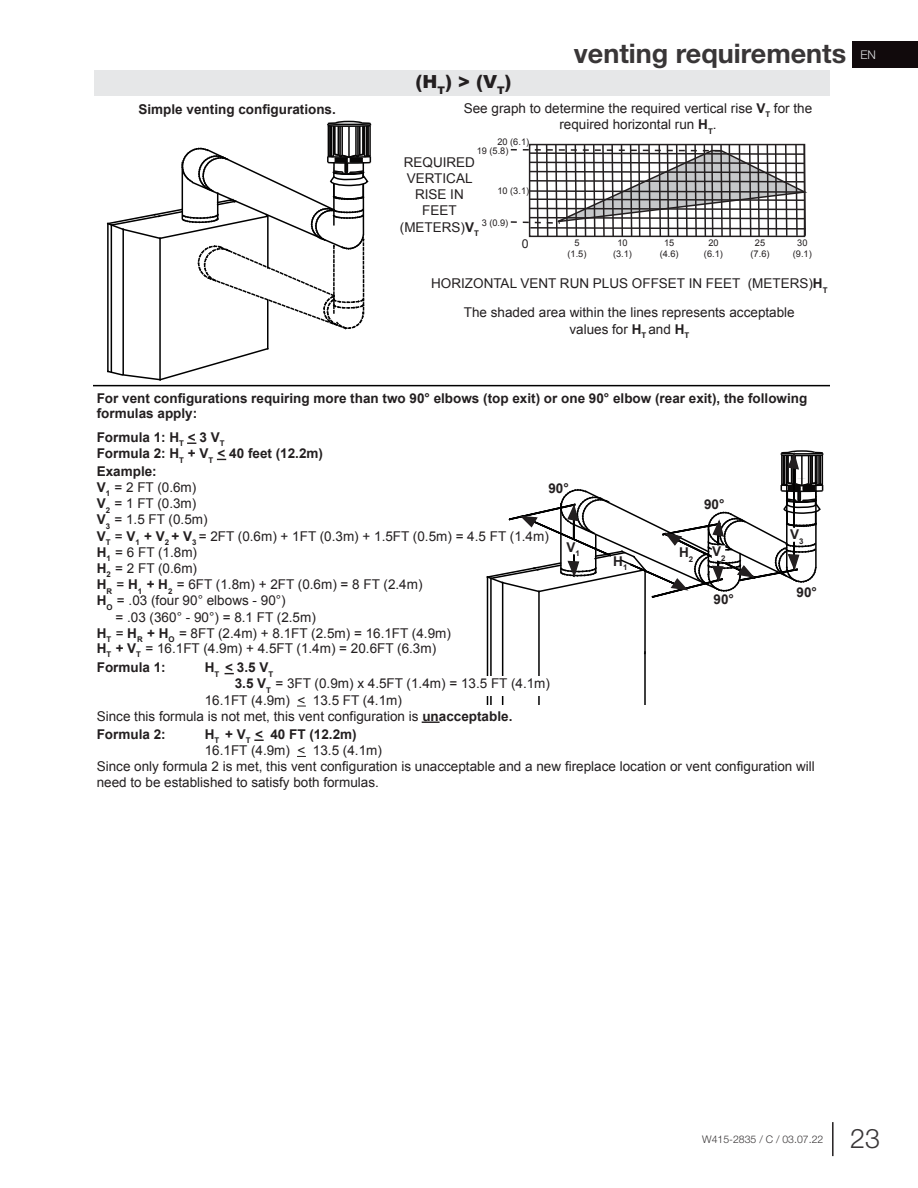
<style>
.page{position:relative;width:918px;height:1188px;background:#fff}
.page>*{position:absolute;margin:0;border:0;box-sizing:border-box;transform-origin:0 0}
.t1{font:700 27px "Helvetica Neue";color:#393637}
.t2{font:300 27px "Helvetica Neue";color:#393637}
.t3{font:900 18px "Arial";color:#231f20}
.t4{font:13.5px/16.2px "Arial";color:#231f20;text-align:center}
.t5{font:700 13.5px/15px "Arial";color:#231f20}
.t6{font:12.3px "Arial";color:#231f20}
.t7{font:300 12px "Helvetica Neue";color:#dcdddf}
.t8{font:300 10.5px "Helvetica Neue";color:#393637}
.t9{font:9.15px/11.1px "Arial";color:#231f20;text-align:center}
.s1{font-weight:700}
</style>
<div class="page">
<div style="left:853px;top:41px;width:65px;height:26px;background:#110a0c"></div>
<hr style="left:832px;top:1122px;width:2px;height:34px;background:#231f20">
<hr style="left:107px;top:224px;width:2px;height:147px;background:#000">
<hr style="left:159px;top:238px;width:2px;height:142px;background:#000">
<hr style="left:122px;top:229px;width:2px;height:145px;background:#000">
<hr style="left:111px;top:225px;width:1px;height:146px;background:#000">
<svg style="left:107px;top:347px;width:162px;height:34px"></svg>
<hr style="left:267px;top:300px;width:2px;height:49px;background:#000">
<svg style="left:106px;top:120px;width:266px;height:210px"></svg>
<svg style="left:510px;top:143px;width:297px;height:95px"></svg>
<hr style="left:487px;top:577px;width:1px;height:154px;background:#000">
<hr style="left:538px;top:591px;width:2px;height:148px;background:#000">
<hr style="left:502px;top:583px;width:1px;height:151px;background:#000">
<hr style="left:490px;top:578px;width:2px;height:153px;background:#000">
<hr style="left:644px;top:652px;width:2px;height:57px;background:#000">
<div style="left:94px;top:70px;width:736px;height:26px;background:#e6e7e8"></div>
<hr style="left:94px;top:385px;width:736px;height:1px;background:#000">
<div style="left:478px;top:705px;width:176px;height:57px;background:#fff"></div>
<div style="left:428px;top:677px;width:137px;height:19px;background:#fff"></div>
<svg style="left:486px;top:450px;width:338px;height:206px"></svg>
<svg style="left:422px;top:722px;width:17px;height:1px"></svg>
<p class="t3" style="left:416px;top:68px;width:98px">(H<sub>T</sub>) &gt; (V<sub>T</sub>)</p>
<h1 class="t1" style="left:574px;top:32px;width:274px">venting requirements</h1>
<p class="t5" style="left:139px;top:103px;width:199px">Simple venting configurations.</p>
<p class="t4" style="left:464px;top:100px;width:350px">See graph to determine the required vertical rise <span class="s1">V</span><sub>T</sub> for the required horizontal run <span class="s1">H</span><sub>T</sub>.</p>
<p class="t4" style="left:400px;top:154px;width:81px">REQUIRED<br>VERTICAL<br>RISE IN<br>FEET (METERS)<span class="s1">V</span><sub>T</sub></p>
<p class="t9" style="left:497px;top:136px;width:33px">20 (6.1)</p>
<p class="t9" style="left:477px;top:145px;width:33px">19 (5.8)</p>
<p class="t9" style="left:497px;top:185px;width:33px">10 (3.1)</p>
<p class="t9" style="left:482px;top:217px;width:28px">3 (0.9)</p>
<p class="t6" style="left:522px;top:236px;width:8px">0</p>
<p class="t9" style="left:567px;top:237px;width:20px">5 (1.5)</p>
<p class="t9" style="left:613px;top:237px;width:20px">10 (3.1)</p>
<p class="t9" style="left:660px;top:237px;width:20px">15 (4.6)</p>
<p class="t9" style="left:704px;top:237px;width:20px">20 (6.1)</p>
<p class="t9" style="left:751px;top:237px;width:20px">25 (7.6)</p>
<p class="t9" style="left:793px;top:237px;width:20px">30 (9.1)</p>
<p class="t4" style="left:431px;top:269px;width:398px;line-height:29px">HORIZONTAL VENT RUN PLUS OFFSET IN FEET (METERS)<span class="s1">H</span><sub>T<br></sub>The shaded area within the lines represents acceptable</p>
<p class="t4" style="left:569px;top:321px;width:121px">values for <span class="s1">H</span><sub>T</sub> and <span class="s1">H</span><sub>T</sub></p>
<p class="t7" style="left:860px;top:46px;width:17px">EN</p>
<p class="t5" style="left:97px;top:391px;width:712px">For vent configurations requiring more than two 90° elbows (top exit) or one 90° elbow (rear exit), the following formulas apply:</p>
<p class="t5" style="left:97px;top:429px;width:228px;line-height:16.2px">Formula 1: H<sub>T</sub> &lt; 3 V<sub>T<br></sub>Formula 2: H<sub>T</sub> + V<sub>T</sub> &lt; 40 feet (12.2m)</p>
<p class="t5" style="left:97px;top:464px;width:62px">Example:</p>
<p class="t4" style="left:97px;top:479px;width:101px"><span class="s1">V</span><sub>1</sub> = 2 FT (0.6m)</p>
<p class="t4" style="left:97px;top:495px;width:101px"><span class="s1">V</span><sub>2</sub> = 1 FT (0.3m)</p>
<p class="t4" style="left:97px;top:512px;width:112px"><span class="s1">V</span><sub>3</sub> = 1.5 FT (0.5m)</p>
<p class="t4" style="left:97px;top:528px;width:454px"><span class="s1">V</span><sub>T</sub> = <span class="s1">V</span><sub>1</sub> <span class="s1">+ V</span><sub>2</sub> <span class="s1">+ V</span><sub>3</sub> = 2FT (0.6m) + 1FT (0.3m) + 1.5FT (0.5m) = 4.5 FT (1.4m)</p>
<p class="t4" style="left:97px;top:544px;width:102px"><span class="s1">H</span><sub>1</sub> = 6 FT (1.8m)</p>
<p class="t4" style="left:97px;top:560px;width:102px"><span class="s1">H</span><sub>2</sub> = 2 FT (0.6m)</p>
<p class="t4" style="left:97px;top:576px;width:327px"><span class="s1">H</span><sub>R</sub> = <span class="s1">H</span><sub>1</sub> <span class="s1">+ H</span><sub>2</sub> = 6FT (1.8m) + 2FT (0.6m) = 8 FT (2.4m)</p>
<p class="t4" style="left:97px;top:593px;width:191px"><span class="s1">H</span><sub>O</sub> = .03 (four 90° elbows - 90°)</p>
<p class="t4" style="left:116px;top:609px;width:202px">= .03 (360° - 90°) = 8.1 FT (2.5m)</p>
<p class="t4" style="left:97px;top:625px;width:356px"><span class="s1">H</span><sub>T</sub> = <span class="s1">H</span><sub>R</sub> <span class="s1">+ H</span><sub>O</sub> = 8FT (2.4m) + 8.1FT (2.5m) = 16.1FT (4.9m)</p>
<p class="t4" style="left:97px;top:640px;width:341px"><span class="s1">H</span><sub>T</sub> <span class="s1">+ V</span><sub>T</sub> = 16.1FT (4.9m) + 4.5FT (1.4m) = 20.6FT (6.3m)</p>
<p class="t5" style="left:97px;top:660px;width:71px">Formula 1:</p>
<p class="t5" style="left:205px;top:660px;width:70px">H<sub>T</sub> &lt; 3.5 V<sub>T</sub></p>
<p class="t4" style="left:235px;top:676px;width:317px"><span class="s1">3.5 V</span><sub>T</sub> = 3FT (0.9m) x 4.5FT (1.4m) = 13.5 FT (4.1m)</p>
<p class="t4" style="left:205px;top:692px;width:199px">16.1FT (4.9m) &lt; 13.5 FT (4.1m)</p>
<p class="t4" style="left:97px;top:708px;width:417px">Since this formula is not met, this vent configuration is <span class="s1">unacceptable.</span></p>
<p class="t5" style="left:97px;top:727px;width:71px">Formula 2:</p>
<p class="t5" style="left:205px;top:727px;width:153px">H<sub>T</sub> + V<sub>T</sub> &lt; 40 FT (12.2m)</p>
<p class="t4" style="left:205px;top:742px;width:179px">16.1FT (4.9m) &lt; 13.5 (4.1m)</p>
<p class="t4" style="left:97px;top:759px;width:720px">Since only formula 2 is met, this vent configuration is unacceptable and a new fireplace location or vent configuration will</p>
<p class="t4" style="left:97px;top:775px;width:284px">need to be established to satisfy both formulas.</p>
<p class="t5" style="left:548px;top:481px;width:22px">90°</p>
<p class="t5" style="left:704px;top:497px;width:22px">90°</p>
<p class="t5" style="left:790px;top:527px;width:15px">V<sub>3</sub></p>
<p class="t5" style="left:567px;top:540px;width:15px">V<sub>1</sub></p>
<p class="t5" style="left:712px;top:545px;width:15px">V<sub>2</sub></p>
<p class="t5" style="left:679px;top:545px;width:16px">H<sub>2</sub></p>
<p class="t5" style="left:613px;top:554px;width:16px">H<sub>1</sub></p>
<p class="t5" style="left:797px;top:585px;width:22px">90°</p>
<p class="t5" style="left:714px;top:592px;width:22px">90°</p>
<p class="t8" style="left:702px;top:1131px;width:123px">W415-2835 / C / 03.07.22</p>
<h1 class="t2" style="left:850px;top:1116px;width:32px">23</h1>
</div>
